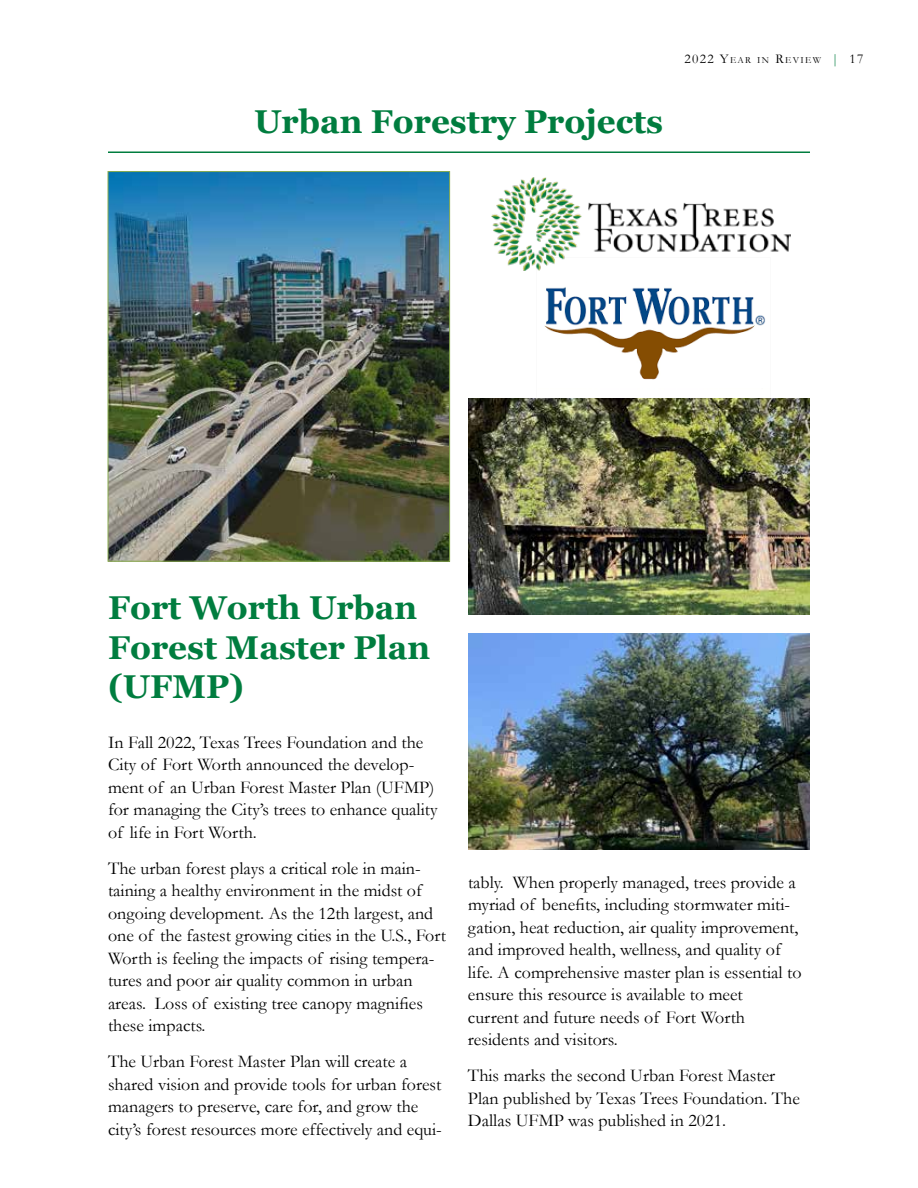
<style>
.page{position:relative;width:918px;height:1188px;background:#fff}
.page>*{position:absolute;margin:0;border:0;box-sizing:border-box;transform-origin:0 0}
.t1{font:700 33px/39.6px "Georgia";color:#007d3f}
.t2{font:18px/22.5px "Garamond";color:#000}
.t3{font:9.45px "Garamond";letter-spacing:.145em;color:#000}
.s1{font-size:13.5px}
.s2{font-size:13.5px;color:#007d3f}
</style>
<div class="page">
<img style="left:544px;top:287px;width:221px;height:93px">
<img style="left:491px;top:177px;width:299px;height:94px">
<img style="left:110px;top:173px;width:338px;height:387px">
<div style="left:108px;top:171px;width:342px;height:391px;border:1px solid #8aac50"></div>
<hr style="left:108px;top:152px;width:702px;height:1px;background:#007d3f">
<img style="left:468px;top:398px;width:342px;height:216px">
<img style="left:468px;top:633px;width:342px;height:216px">
<h1 class="t1" style="left:254px;top:102px;width:411px">Urban Forestry Projects</h1>
<p class="t3" style="left:684px;top:54px;width:181px"><span class="s1">2022 Y</span>EAR IN <span class="s1">R</span>EVIEW <span class="s2">|</span> <span class="s1">17</span></p>
<h1 class="t1" style="left:108px;top:588px;width:324px">Fort Worth Urban<br>Forest Master Plan (UFMP)</h1>
<p class="t2" style="left:108px;top:730px;width:331px">In Fall 2022, Texas Trees Foundation and the City of Fort Worth announced the develop&shy;ment of an Urban Forest Master Plan (UFMP) for managing the City’s trees to enhance quality of life in Fort Worth.</p>
<p class="t2" style="left:108px;top:856px;width:340px">The urban forest plays a critical role in main&shy;taining a healthy environment in the midst of ongoing development. As the 12th largest, and one of the fastest growing cities in the U.S., Fort Worth is feeling the impacts of rising tempera&shy;tures and poor air quality common in urban areas. Loss of existing tree canopy magnifies these impacts.</p>
<p class="t2" style="left:108px;top:1050px;width:335px">The Urban Forest Master Plan will create a shared vision and provide tools for urban forest managers to preserve, care for, and grow the city’s forest resources more effectively and equi-</p>
<p class="t2" style="left:468px;top:871px;width:335px">tably. When properly managed, trees provide a myriad of benefits, including stormwater miti&shy;gation, heat reduction, air quality improvement, and improved health, wellness, and quality of life. A comprehensive master plan is essential to ensure this resource is available to meet<br>current and future needs of Fort Worth residents and visitors.</p>
<p class="t2" style="left:468px;top:1064px;width:333px">This marks the second Urban Forest Master<br>Plan published by Texas Trees Foundation. The<br>Dallas UFMP was published in 2021.</p>
</div>
